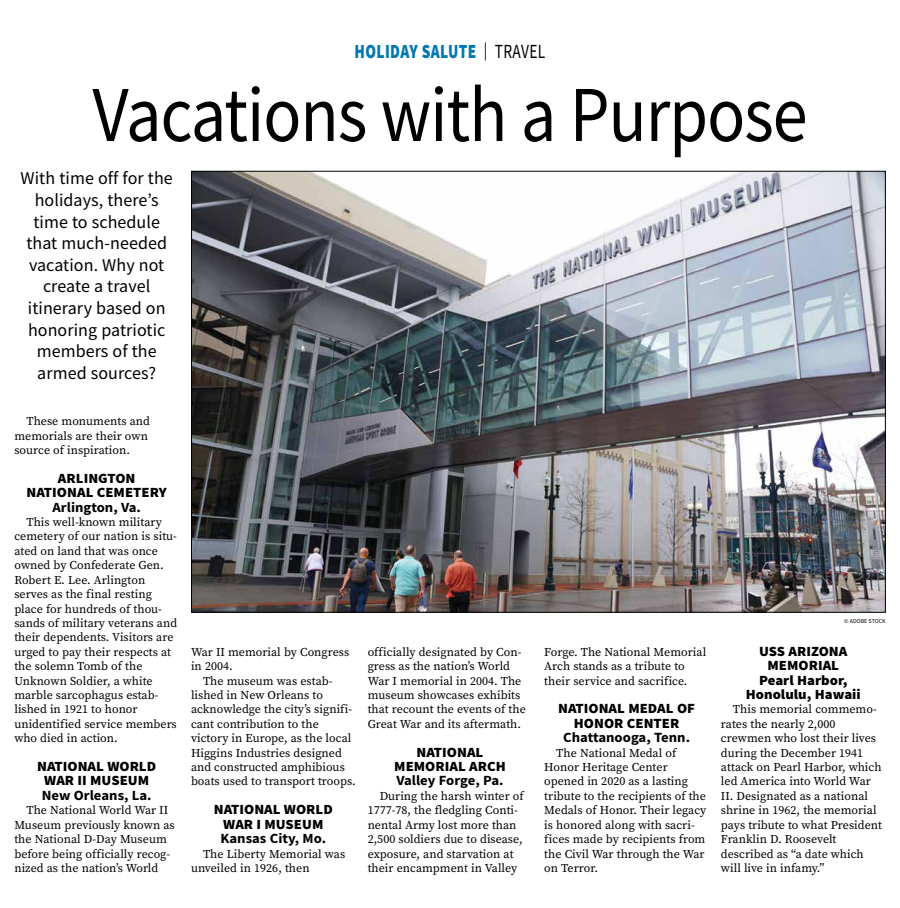
<style>
.page{position:relative;width:900px;height:908px;background:#fff}
.page>*{position:absolute;margin:0;border:0;box-sizing:border-box;transform-origin:0 0}
.t1{font:79.2px "Source Sans Pro";letter-spacing:-.015em;color:#000;scale:.89 1}
.t2{font:900 20px "Source Sans Pro";letter-spacing:.025em;color:#0077b1;scale:.77 1}
.t3{font:18px/21.6px "Source Sans Pro";letter-spacing:.005em;color:#000;text-align:center}
.t4{font:900 14px/14.4px "Source Sans Pro";color:#000;text-align:center;scale:1.05 1}
.t5{font:700 14px "Source Sans Pro";color:#000;scale:1.05 1}
.t6{font:12px/14.4px "Source Serif Pro";color:#000}
.t7{font:6px "Source Sans Pro";color:#000}
.s1{font-weight:400;font-size:18px;color:#000}
.s2{font-weight:400;color:#000}
</style>
<div class="page">
<img style="left:193px;top:173px;width:691px;height:437px">
<h2 class="t2" style="left:355px;top:38px;width:249px">HOLIDAY SALUTE <span class="s1">|</span> <span class="s2">TRAVEL</span></h2>
<h1 class="t1" style="left:92px;top:64px;width:805px">Vacations with a Purpose</h1>
<h3 class="t3" style="left:21px;top:167px;width:154px">With time off for the holidays, there’s time to schedule that much-needed vacation. Why not create a travel itinerary based on honoring patriotic members of the armed sources?</h3>
<p class="t6" style="left:14px;top:414px;width:137px;text-indent:12px">These monuments and memorials are their own source of inspiration.</p>
<p class="t4" style="left:27px;top:470px;width:135px">ARLINGTON<br>NATIONAL CEMETERY</p>
<p class="t5" style="left:52px;top:497px;width:86px">Arlington, Va.</p>
<p class="t6" style="left:14px;top:514px;width:164px;text-indent:12px">This well-known military cemetery of our nation is situ&shy;ated on land that was once owned by Confederate Gen.<br>Robert E. Lee. Arlington serves as the final resting place for hundreds of thou&shy;sands of military veterans and their dependents. Visitors are urged to pay their respects at the solemn Tomb of the<br>Unknown Soldier, a white marble sarcophagus estab&shy;lished in 1921 to honor unidentified service members who died in action.</p>
<p class="t4" style="left:37px;top:758px;width:115px">NATIONAL WORLD<br>WAR II MUSEUM</p>
<p class="t5" style="left:42px;top:785px;width:106px">New Orleans, La.</p>
<p class="t6" style="left:14px;top:802px;width:162px;text-indent:12px">The National World War II<br>Museum previously known as the National D-Day Museum before being officially recog&shy;nized as the nation’s World</p>
<p class="t6" style="left:191px;top:644px;width:160px">War II memorial by Congress in 2004.</p>
<p class="t6" style="left:191px;top:673px;width:166px;text-indent:12px">The museum was estab&shy;lished in New Orleans to acknowledge the city’s signifi&shy;cant contribution to the victory in Europe, as the local<br>Higgins Industries designed and constructed amphibious boats used to transport troops.</p>
<p class="t4" style="left:214px;top:802px;width:115px">NATIONAL WORLD<br>WAR I MUSEUM</p>
<p class="t5" style="left:220px;top:828px;width:102px">Kansas City, Mo.</p>
<p class="t6" style="left:191px;top:846px;width:156px;text-indent:12px">The Liberty Memorial was unveiled in 1926, then</p>
<p class="t6" style="left:368px;top:644px;width:160px">officially designated by Con&shy;gress as the nation’s World<br>War I memorial in 2004. The museum showcases exhibits that recount the events of the<br>Great War and its aftermath.</p>
<p class="t4" style="left:394px;top:744px;width:108px">NATIONAL<br>MEMORIAL ARCH</p>
<p class="t5" style="left:396px;top:771px;width:104px">Valley Forge, Pa.</p>
<p class="t6" style="left:368px;top:788px;width:158px;text-indent:12px">During the harsh winter of<br>1777-78, the fledgling Conti&shy;nental Army lost more than<br>2,500 soldiers due to disease, exposure, and starvation at their encampment in Valley</p>
<p class="t6" style="left:544px;top:644px;width:163px">Forge. The National Memorial<br>Arch stands as a tribute to their service and sacrifice.</p>
<p class="t4" style="left:558px;top:701px;width:132px">NATIONAL MEDAL OF<br>HONOR CENTER</p>
<p class="t5" style="left:563px;top:727px;width:122px">Chattanooga, Tenn.</p>
<p class="t6" style="left:544px;top:745px;width:164px;text-indent:12px">The National Medal of<br>Honor Heritage Center opened in 2020 as a lasting tribute to the recipients of the<br>Medals of Honor. Their legacy is honored along with sacri&shy;fices made by recipients from the Civil War through the War on Terror.</p>
<p class="t7" style="left:844px;top:617px;width:43px">© ADOBE STOCK</p>
<p class="t4" style="left:746px;top:643px;width:111px">USS ARIZONA<br>MEMORIAL<br>Pearl Harbor,<br>Honolulu, Hawaii</p>
<p class="t6" style="left:721px;top:702px;width:163px;text-indent:12px">This memorial commemo&shy;rates the nearly 2,000 crewmen who lost their lives during the December 1941 attack on Pearl Harbor, which led America into World War<br>II. Designated as a national shrine in 1962, the memorial pays tribute to what President<br>Franklin D. Roosevelt described as “a date which will live in infamy.”</p>
</div>
